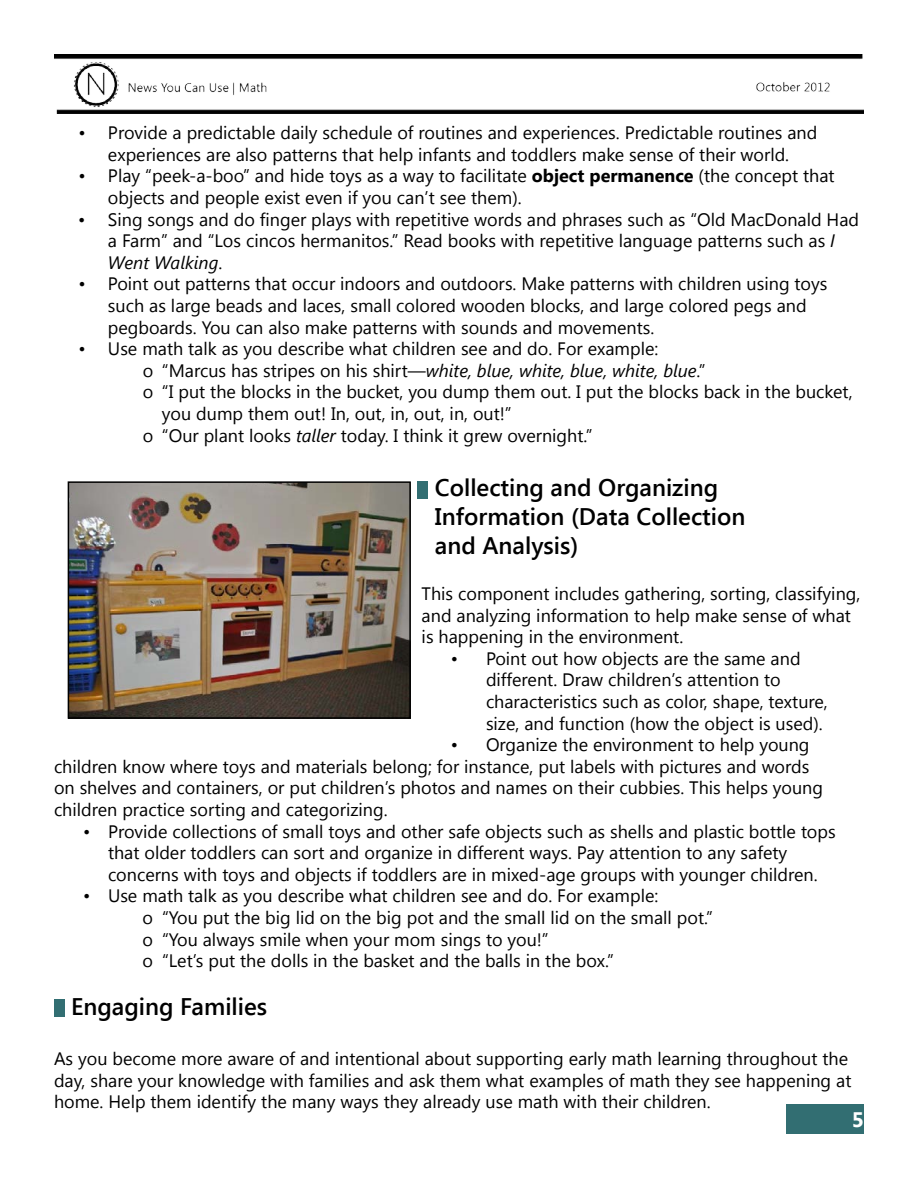
<style>
.page{position:relative;width:918px;height:1188px;background:#fff}
.page>*{position:absolute;margin:0;border:0;box-sizing:border-box;transform-origin:0 0}
.t1{font:600 24px/28.8px "Segoe UI";color:#000}
.t2{font:700 21px "Segoe UI";color:#fff}
.t3{font:18px/21.6px "Segoe UI";color:#000}
.t4{font:italic 18px "Segoe UI";color:#000}
.s1{font-weight:700}
.s2{font-style:italic}
.s3{font-style:normal}
</style>
<div class="page">
<div style="left:418px;top:482px;width:10px;height:17px;background:#326e72"></div>
<div style="left:54px;top:999px;width:10px;height:18px;background:#326e72"></div>
<img style="left:54px;top:54px;width:810px;height:59px">
<img style="left:71px;top:484px;width:337px;height:232px">
<div style="left:68px;top:481px;width:343px;height:238px;border:2px solid #000"></div>
<div style="left:786px;top:1104px;width:78px;height:30px;background:#326e72"></div>
<p class="t3" style="left:78px;top:121px;width:741px;text-align:center">• Provide a predictable daily schedule of routines and experiences. Predictable routines and experiences are also patterns that help infants and toddlers make sense of their world.</p>
<p class="t3" style="left:108px;top:164px;width:728px;text-indent:-30px">• Play “peek-a-boo” and hide toys as a way to facilitate <span class="s1">object permanence</span> (the concept that objects and people exist even if you can’t see them).</p>
<p class="t3" style="left:108px;top:208px;width:753px;text-indent:-30px">• Sing songs and do finger plays with repetitive words and phrases such as “Old MacDonald Had a Farm” and “Los cincos hermanitos.” Read books with repetitive language patterns such as <span class="s2">I<br>Went Walking</span>.</p>
<p class="t3" style="left:108px;top:272px;width:721px;text-indent:-30px">• Point out patterns that occur indoors and outdoors. Make patterns with children using toys such as large beads and laces, small colored wooden blocks, and large colored pegs and pegboards. You can also make patterns with sounds and movements.</p>
<p class="t3" style="left:78px;top:337px;width:582px">• Use math talk as you describe what children see and do. For example:</p>
<p class="t4" style="left:143px;top:358px;width:564px"><span class="s3">o “Marcus has stripes on his shirt—</span>white, blue, white, blue, white, blue<span class="s3">.”</span></p>
<p class="t3" style="left:162px;top:380px;width:692px;text-indent:-19px">o “I put the blocks in the bucket, you dump them out. I put the blocks back in the bucket, you dump them out! In, out, in, out, in, out!”</p>
<p class="t3" style="left:143px;top:424px;width:451px">o “Our plant looks <span class="s2">taller</span> today. I think it grew overnight.”</p>
<h4 class="t1" style="left:435px;top:472px;width:312px">Collecting and Organizing<br>Information (Data Collection and Analysis)</h4>
<p class="t3" style="left:422px;top:582px;width:440px">This component includes gathering, sorting, classifying, and analyzing information to help make sense of what is happening in the environment.</p>
<p class="t3" style="left:486px;top:647px;width:343px;text-indent:-35px">• Point out how objects are the same and different. Draw children’s attention to characteristics such as color, shape, texture, size, and function (how the object is used).</p>
<p class="t3" style="left:54px;top:733px;width:771px;text-indent:397px">• Organize the environment to help young children know where toys and materials belong; for instance, put labels with pictures and words on shelves and containers, or put children’s photos and names on their cubbies. This helps young children practice sorting and categorizing.</p>
<p class="t3" style="left:108px;top:820px;width:729px;text-indent:-25px">• Provide collections of small toys and other safe objects such as shells and plastic bottle tops that older toddlers can sort and organize in different ways. Pay attention to any safety concerns with toys and objects if toddlers are in mixed-age groups with younger children.</p>
<p class="t3" style="left:83px;top:884px;width:577px">• Use math talk as you describe what children see and do. For example:</p>
<p class="t3" style="left:143px;top:906px;width:572px">o “You put the big lid on the big pot and the small lid on the small pot.”</p>
<p class="t3" style="left:143px;top:928px;width:408px">o “You always smile when your mom sings to you!”</p>
<p class="t3" style="left:143px;top:949px;width:473px">o “Let’s put the dolls in the basket and the balls in the box.”</p>
<h4 class="t1" style="left:71px;top:990px;width:198px">Engaging Families</h4>
<p class="t3" style="left:54px;top:1047px;width:799px">As you become more aware of and intentional about supporting early math learning throughout the day, share your knowledge with families and ask them what examples of math they see happening at home. Help them identify the many ways they already use math with their children.</p>
<p class="t2" style="left:852px;top:1104px;width:14px">5</p>
</div>
